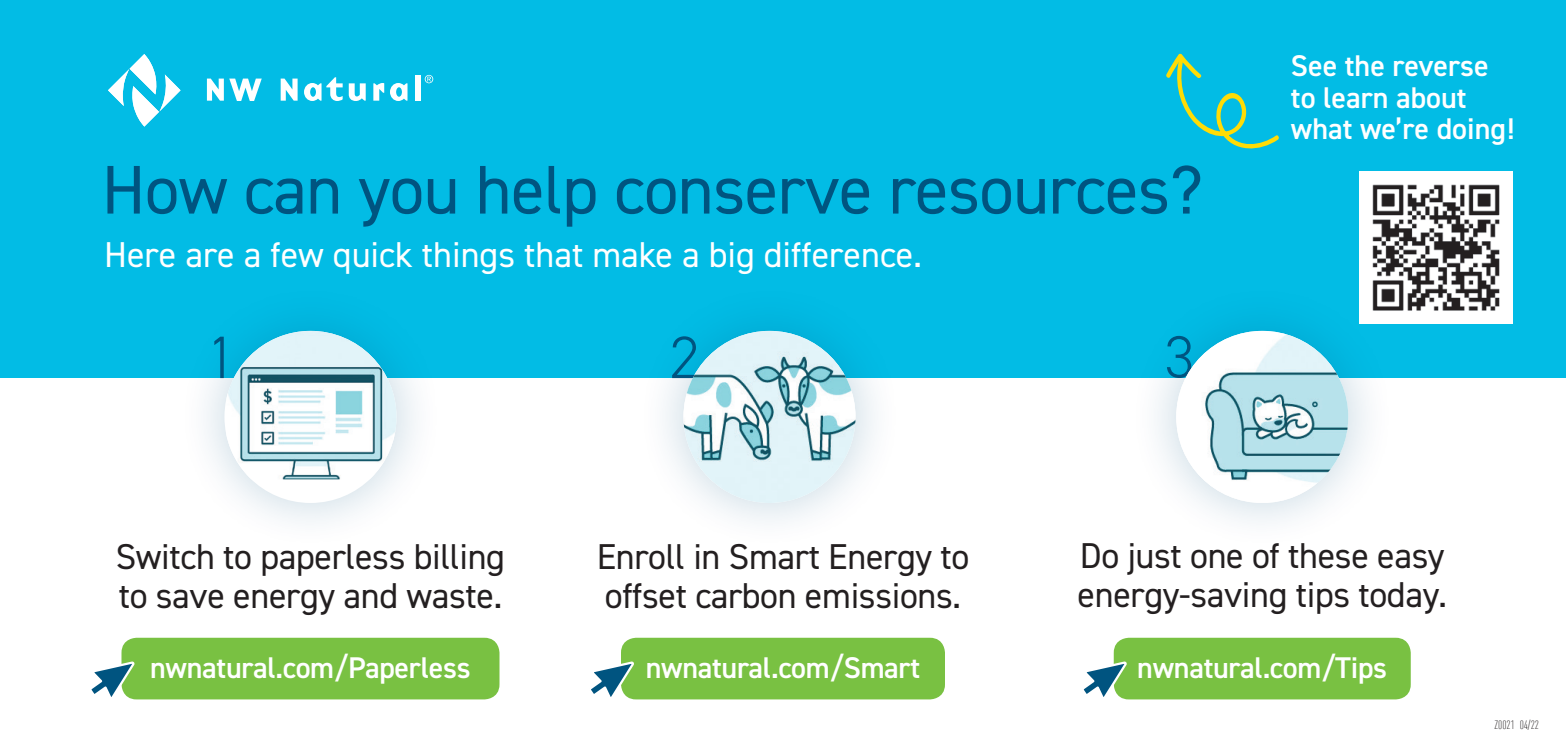
<style>
.page{position:relative;width:1566px;height:756px;background:#fff}
.page>*{position:absolute;margin:0;border:0;box-sizing:border-box;transform-origin:0 0}
.t1{font:69px "DIN2014";letter-spacing:-.01em;color:#005480}
.t2{font:300 60px "DIN2014";color:#005480}
.t3{font:36px/39px "DIN2014";letter-spacing:-.01em;color:#231f20}
.t4{font:36px "DIN2014";color:#fff}
.t5{font:600 30px/31.5px "DIN2014";letter-spacing:-.01em;color:#fff}
.t6{font:300 condensed 12px "DIN Offc";color:#231f20}
</style>
<div class="page">
<div style="left:0;top:0;width:1566px;height:378px;background:#02bce5"></div>
<div style="left:122px;top:638px;width:378px;height:61px;background:#79c142;border-radius:15px"></div>
<div style="left:621px;top:638px;width:324px;height:61px;background:#79c142;border-radius:15px"></div>
<div style="left:1114px;top:638px;width:297px;height:61px;background:#79c142;border-radius:15px"></div>
<svg style="left:1166px;top:53px;width:113px;height:96px"></svg>
<img style="left:1359px;top:171px;width:153px;height:153px">
<svg style="left:207px;top:79px;width:55px;height:22px"></svg>
<svg style="left:281px;top:79px;width:17px;height:22px"></svg>
<svg style="left:304px;top:77px;width:39px;height:24px"></svg>
<svg style="left:349px;top:83px;width:17px;height:18px"></svg>
<svg style="left:373px;top:83px;width:11px;height:18px"></svg>
<svg style="left:390px;top:83px;width:18px;height:18px"></svg>
<div style="left:415px;top:75px;width:6px;height:26px;background:#fff"></div>
<svg style="left:425px;top:75px;width:8px;height:8px"></svg>
<svg style="left:108px;top:54px;width:73px;height:73px"></svg>
<div style="left:636px;top:283px;width:267px;height:267px;background:#005480;opacity:.25"></div>
<img style="left:683px;top:331px;width:173px;height:172px;border-radius:86px">
<div style="left:1129px;top:283px;width:266px;height:267px;background:#005480;opacity:.25"></div>
<img style="left:1176px;top:331px;width:172px;height:172px;border-radius:86px">
<div style="left:177px;top:283px;width:267px;height:267px;background:#005480;opacity:.25"></div>
<div style="left:224px;top:331px;width:173px;height:172px;background:#fff;border-radius:50%"></div>
<img style="left:226px;top:331px;width:171px;height:148px">
<svg style="left:91px;top:660px;width:46px;height:40px"></svg>
<svg style="left:591px;top:661px;width:45px;height:39px"></svg>
<svg style="left:1083px;top:660px;width:46px;height:40px"></svg>
<p class="t1" style="left:102px;top:147px;width:1103px">How can you help conserve resources?</p>
<p class="t4" style="left:104px;top:232px;width:819px">Here are a few quick things that make a big difference.</p>
<p class="t2" style="left:206px;top:321px;width:31px">1</p>
<p class="t2" style="left:669px;top:321px;width:31px">2</p>
<p class="t2" style="left:1164px;top:320px;width:31px">3</p>
<p class="t5" style="left:1291px;top:49px;width:225px">See the reverse to learn about what we’re doing!</p>
<p class="t3" style="left:116px;top:536px;width:391px">Switch to paperless billing to save energy and waste.</p>
<p class="t3" style="left:597px;top:536px;width:374px">Enroll in Smart Energy to offset carbon emissions.</p>
<p class="t3" style="left:1078px;top:535px;width:371px">Do just one of these easy energy-saving tips today.</p>
<p class="t5" style="left:150px;top:652px;width:322px">nwnatural.com/Paperless</p>
<p class="t5" style="left:646px;top:652px;width:276px">nwnatural.com/Smart</p>
<p class="t5" style="left:1137px;top:652px;width:251px">nwnatural.com/Tips</p>
<p class="t6" style="left:1495px;top:718px;width:46px">Z0021 04/22</p>
</div>
